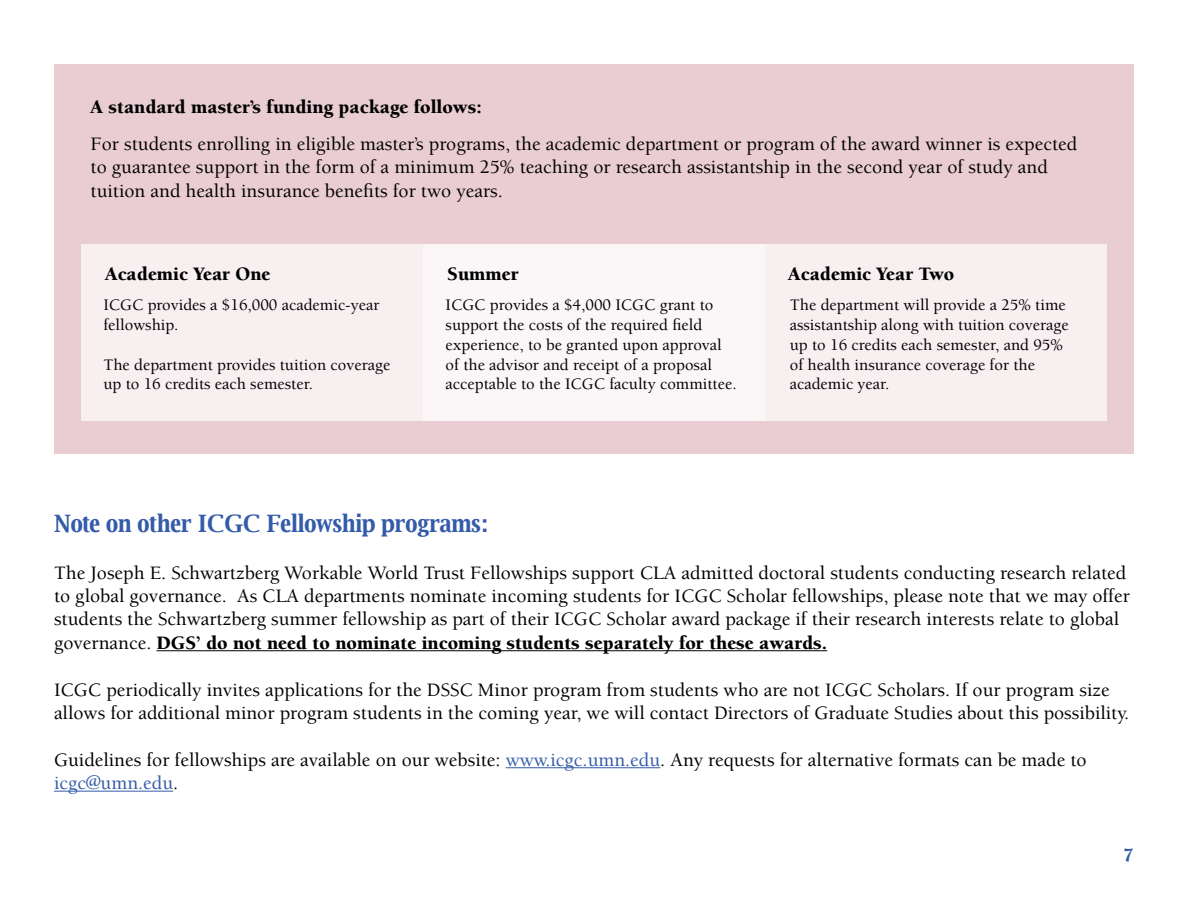
<style>
.page{position:relative;width:1188px;height:918px;background:#fff}
.page>*{position:absolute;margin:0;border:0;box-sizing:border-box;transform-origin:0 0}
.t1{font:700 24px "Luxi Serif";color:#335ba9}
.t2{font:500 19.5px/23.4px "Berkeley Std";color:#000}
.t3{font:900 19.5px "Berkeley Std";color:#000}
.t4{font:900 19.5px "Berkeley Std";color:#335ba9}
.t5{font:500 16.5px/19.8px "Berkeley Std";color:#000}
.s1{font-weight:900}
.s2{color:#335ba9}
</style>
<div class="page">
<div style="left:54px;top:64px;width:1080px;height:389px;background:#e9cdd3"></div>
<div style="left:81px;top:244px;width:342px;height:176px;background:#f8eff1"></div>
<div style="left:423px;top:244px;width:342px;height:176px;background:#fbf6f7"></div>
<div style="left:765px;top:244px;width:342px;height:176px;background:#f8eff1"></div>
<hr style="left:157px;top:650px;width:670px;height:1px;background:#000">
<hr style="left:506px;top:767px;width:154px;height:1px;background:#335ba9">
<hr style="left:54px;top:791px;width:119px;height:1px;background:#335ba9">
<p class="t3" style="left:91px;top:97px;width:393px">A standard master’s funding package follows:</p>
<p class="t2" style="left:91px;top:133px;width:988px">For students enrolling in eligible master’s programs, the academic department or program of the award winner is expected to guarantee support in the form of a minimum 25% teaching or research assistantship in the second year of study and tuition and health insurance benefits for two years.</p>
<p class="t3" style="left:105px;top:264px;width:167px">Academic Year One</p>
<p class="t3" style="left:447px;top:264px;width:73px">Summer</p>
<p class="t3" style="left:788px;top:264px;width:168px">Academic Year Two</p>
<p class="t5" style="left:103px;top:295px;width:278px">ICGC provides a $16,000 academic-year fellowship.</p>
<p class="t5" style="left:103px;top:355px;width:288px">The department provides tuition coverage up to 16 credits each semester.</p>
<p class="t5" style="left:446px;top:295px;width:293px">ICGC provides a $4,000 ICGC grant to support the costs of the required field experience, to be granted upon approval of the advisor and receipt of a proposal acceptable to the ICGC faculty committee.</p>
<p class="t5" style="left:790px;top:295px;width:280px">The department will provide a 25% time assistantship along with tuition coverage up to 16 credits each semester, and 95% of health insurance coverage for the academic year.</p>
<p class="t1" style="left:54px;top:508px;width:436px">Note on other ICGC Fellowship programs:</p>
<p class="t2" style="left:54px;top:561px;width:1077px">The Joseph E. Schwartzberg Workable World Trust Fellowships support CLA admitted doctoral students conducting research related to global governance. As CLA departments nominate incoming students for ICGC Scholar fellowships, please note that we may offer students the Schwartzberg summer fellowship as part of their ICGC Scholar award package if their research interests relate to global governance. <span class="s1">DGS’ do not need to nominate incoming students separately for these awards.</span></p>
<p class="t2" style="left:54px;top:678px;width:1077px">ICGC periodically invites applications for the DSSC Minor program from students who are not ICGC Scholars. If our program size allows for additional minor program students in the coming year, we will contact Directors of Graduate Studies about this possibility.</p>
<p class="t2" style="left:54px;top:748px;width:1034px">Guidelines for fellowships are available on our website: <span class="s2">www.icgc.umn.edu</span>. Any requests for alternative formats can be made to <span class="s2">icgc@umn.edu</span>.</p>
<p class="t4" style="left:1123px;top:844px;width:12px">7</p>
</div>
